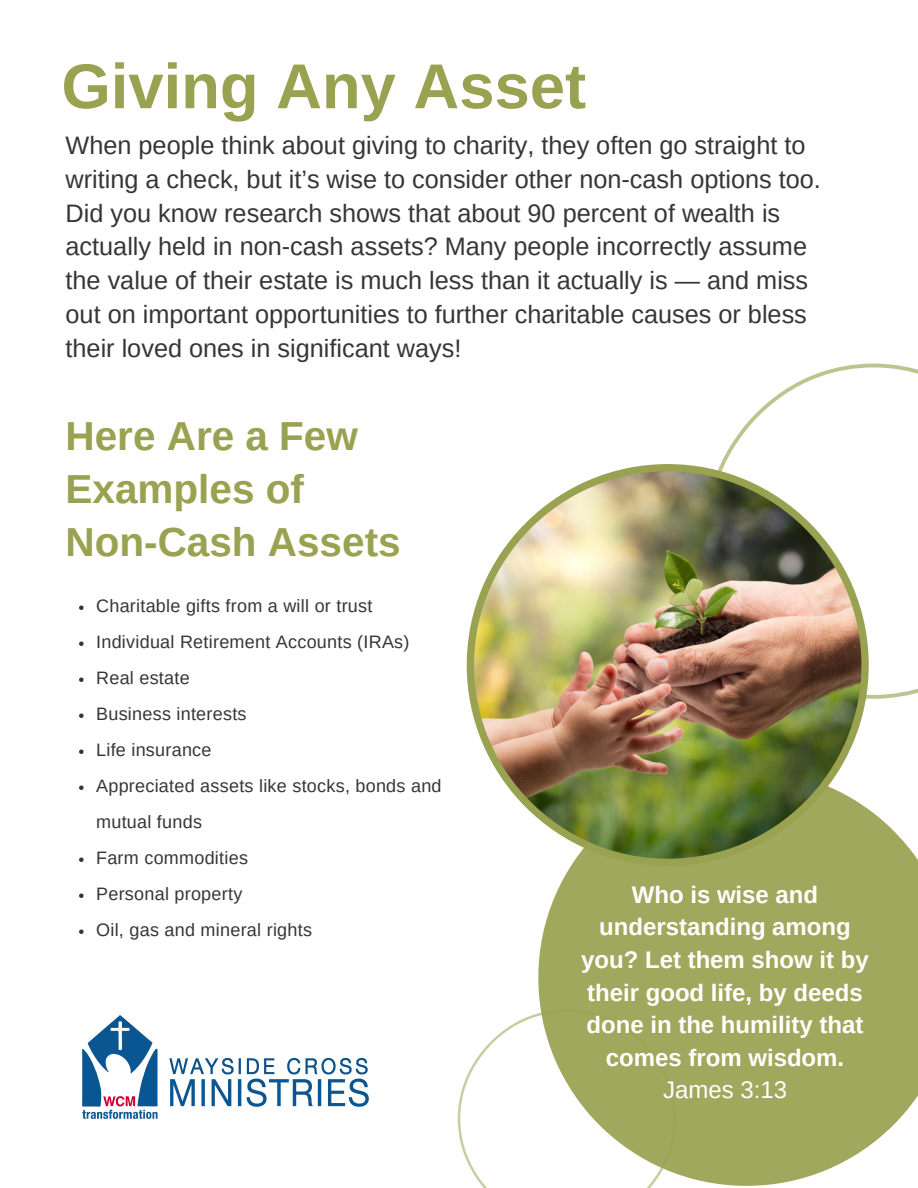
<style>
.page{position:relative;width:918px;height:1188px;background:#fff}
.page>*{position:absolute;margin:0;border:0;box-sizing:border-box;transform-origin:0 0}
.t1{font:700 63.45px "Arimo";color:#99a250}
.t2{font:700 40.5px/52.8px "Arimo";color:#99a250}
.t3{font:25.35px/33.8px "Arimo";color:#363636}
.t4{font:700 24px/32.7px "Arimo";color:#fff;text-align:center}
.t5{font:24px "Arimo";color:#fff}
.t6{font:18px/36px "Arimo";letter-spacing:.015em;color:#363636}
</style>
<div class="page">
<svg style="left:721px;top:364px;width:197px;height:335px"></svg>
<svg style="left:458px;top:1013px;width:194px;height:175px"></svg>
<svg style="left:538px;top:810px;width:380px;height:376px;background:#acb372"></svg>
<img style="left:467px;top:464px;width:402px;height:402px">
<svg style="left:79px;top:605px;width:5px;height:5px"></svg>
<svg style="left:79px;top:641px;width:5px;height:5px"></svg>
<svg style="left:79px;top:677px;width:5px;height:5px"></svg>
<svg style="left:79px;top:713px;width:5px;height:5px"></svg>
<svg style="left:79px;top:749px;width:5px;height:5px"></svg>
<svg style="left:79px;top:785px;width:5px;height:5px"></svg>
<svg style="left:79px;top:857px;width:5px;height:5px"></svg>
<svg style="left:79px;top:893px;width:5px;height:5px"></svg>
<svg style="left:79px;top:929px;width:5px;height:5px"></svg>
<img style="left:83px;top:1016px;width:285px;height:103px">
<p class="t1" style="left:61px;top:51px;width:526px">Giving Any Asset</p>
<p class="t3" style="left:66px;top:129px;width:757px">When people think about giving to charity, they often go straight to writing a check, but it’s wise to consider other non-cash options too.<br>Did you know research shows that about 90 percent of wealth is actually held in non-cash assets? Many people incorrectly assume the value of their estate is much less than it actually is — and miss out on important opportunities to further charitable causes or bless their loved ones in significant ways!</p>
<p class="t2" style="left:66px;top:410px;width:294px">Here Are a Few<br>Examples of</p>
<p class="t2" style="left:66px;top:515px;width:337px">Non-Cash Assets</p>
<p class="t6" style="left:96px;top:588px;width:278px">Charitable gifts from a will or trust</p>
<p class="t6" style="left:96px;top:624px;width:315px">Individual Retirement Accounts (IRAs)</p>
<p class="t6" style="left:96px;top:660px;width:95px">Real estate</p>
<p class="t6" style="left:96px;top:696px;width:152px">Business interests</p>
<p class="t6" style="left:96px;top:732px;width:117px">Life insurance</p>
<p class="t6" style="left:96px;top:768px;width:347px">Appreciated assets like stocks, bonds and mutual funds</p>
<p class="t6" style="left:96px;top:840px;width:153px">Farm commodities</p>
<p class="t6" style="left:96px;top:876px;width:148px">Personal property</p>
<p class="t6" style="left:96px;top:912px;width:217px">Oil, gas and mineral rights</p>
<p class="t4" style="left:581px;top:878px;width:289px">Who is wise and understanding among you? Let them show it by their good life, by deeds done in the humility that comes from wisdom.</p>
<p class="t5" style="left:663px;top:1077px;width:125px">James 3:13</p>
</div>
